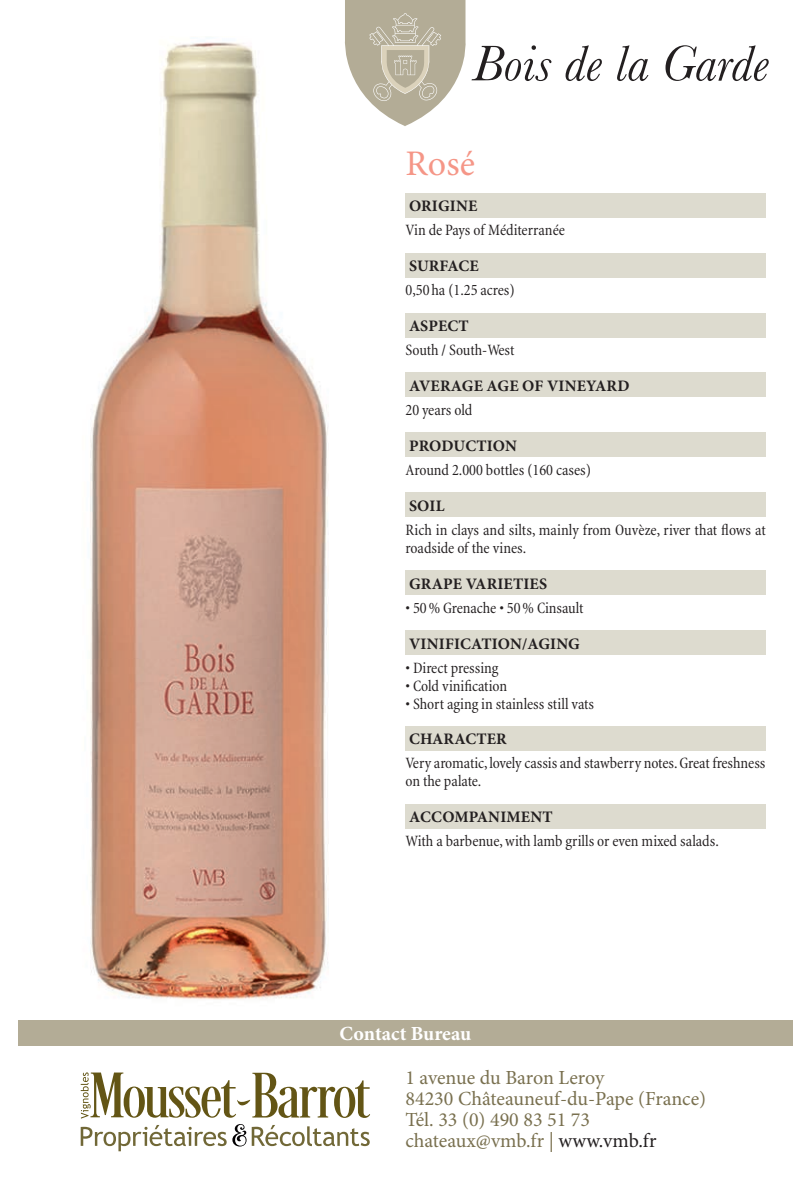
<style>
.page{position:relative;width:811px;height:1191px;background:#fff}
.page>*{position:absolute;margin:0;border:0;box-sizing:border-box;transform-origin:0 0}
.t1{font:italic 52px "Baskerville";color:#231f20}
.t2{font:36px "Minion Pro";color:#f59687}
.t3{font:20px/21px "Minion Pro";color:#79704f}
.t4{font:700 20px "Minion Pro";color:#fff}
.t5{font:condensed 16px/18px "Minion";letter-spacing:-.005em;color:#231f20}
.t6{font:700 16px "Minion Pro";letter-spacing:.01em;color:#231f20}
.s1{color:#231f20}
</style>
<div class="page">
<img style="left:90px;top:42px;width:239px;height:958px">
<svg style="left:345px;top:0;width:121px;height:126px"></svg>
<div style="left:18px;top:1020px;width:775px;height:25px;background:#b3ac96"></div>
<svg style="left:252px;top:1125px;width:118px;height:21px"></svg>
<svg style="left:81px;top:1124px;width:165px;height:27px"></svg>
<svg style="left:81px;top:1072px;width:289px;height:46px"></svg>
<div style="left:405px;top:193px;width:360px;height:24px;background:#dddbcf"></div>
<div style="left:405px;top:253px;width:360px;height:24px;background:#dddbcf"></div>
<div style="left:405px;top:313px;width:360px;height:24px;background:#dddbcf"></div>
<div style="left:405px;top:373px;width:360px;height:24px;background:#dddbcf"></div>
<div style="left:405px;top:433px;width:360px;height:24px;background:#dddbcf"></div>
<div style="left:405px;top:493px;width:360px;height:24px;background:#dddbcf"></div>
<div style="left:405px;top:570px;width:360px;height:24px;background:#dddbcf"></div>
<div style="left:405px;top:630px;width:360px;height:24px;background:#dddbcf"></div>
<div style="left:405px;top:726px;width:360px;height:24px;background:#dddbcf"></div>
<div style="left:405px;top:804px;width:360px;height:24px;background:#dddbcf"></div>
<h1 class="t1" style="left:473px;top:29px;width:297px">Bois de la Garde</h1>
<h2 class="t2" style="left:405px;top:140px;width:71px">Rosé</h2>
<p class="t6" style="left:409px;top:195px;width:70px">ORIGINE</p>
<p class="t5" style="left:405px;top:221px;width:161px">Vin de Pays of Méditerranée</p>
<p class="t6" style="left:409px;top:255px;width:71px">SURFACE</p>
<p class="t5" style="left:405px;top:281px;width:111px">0,50 ha (1.25 acres)</p>
<p class="t6" style="left:409px;top:315px;width:61px">ASPECT</p>
<p class="t5" style="left:405px;top:341px;width:111px">South / South-West</p>
<p class="t6" style="left:409px;top:374px;width:222px">AVERAGE AGE OF VINEYARD</p>
<p class="t5" style="left:405px;top:401px;width:69px">20 years old</p>
<p class="t6" style="left:409px;top:434px;width:109px">PRODUCTION</p>
<p class="t5" style="left:405px;top:461px;width:187px">Around 2.000 bottles (160 cases)</p>
<p class="t6" style="left:409px;top:494px;width:37px">SOIL</p>
<p class="t5" style="left:405px;top:521px;width:362px">Rich in clays and silts, mainly from Ouvèze, river that flows at roadside of the vines.</p>
<p class="t6" style="left:409px;top:572px;width:140px">GRAPE VARIETIES</p>
<p class="t5" style="left:405px;top:599px;width:179px">• 50 % Grenache • 50 % Cinsault</p>
<p class="t6" style="left:409px;top:632px;width:172px">VINIFICATION/AGING</p>
<p class="t5" style="left:405px;top:659px;width:94px">• Direct pressing</p>
<p class="t5" style="left:405px;top:677px;width:103px">• Cold vinification</p>
<p class="t5" style="left:405px;top:695px;width:190px">• Short aging in stainless still vats</p>
<p class="t6" style="left:409px;top:728px;width:99px">CHARACTER</p>
<p class="t5" style="left:405px;top:754px;width:361px">Very aromatic, lovely cassis and stawberry notes. Great freshness on the palate.</p>
<p class="t6" style="left:409px;top:806px;width:145px">ACCOMPANIMENT</p>
<p class="t5" style="left:405px;top:832px;width:315px">With a barbenue, with lamb grills or even mixed salads.</p>
<p class="t4" style="left:340px;top:1019px;width:133px">Contact Bureau</p>
<p class="t3" style="left:405px;top:1067px;width:302px">1 avenue du Baron Leroy<br>84230 Châteauneuf-du-Pape (France)<br>Tél. 33 (0) 490 83 51 73 chateaux@vmb.fr | <span class="s1">www.vmb.fr</span></p>
</div>
